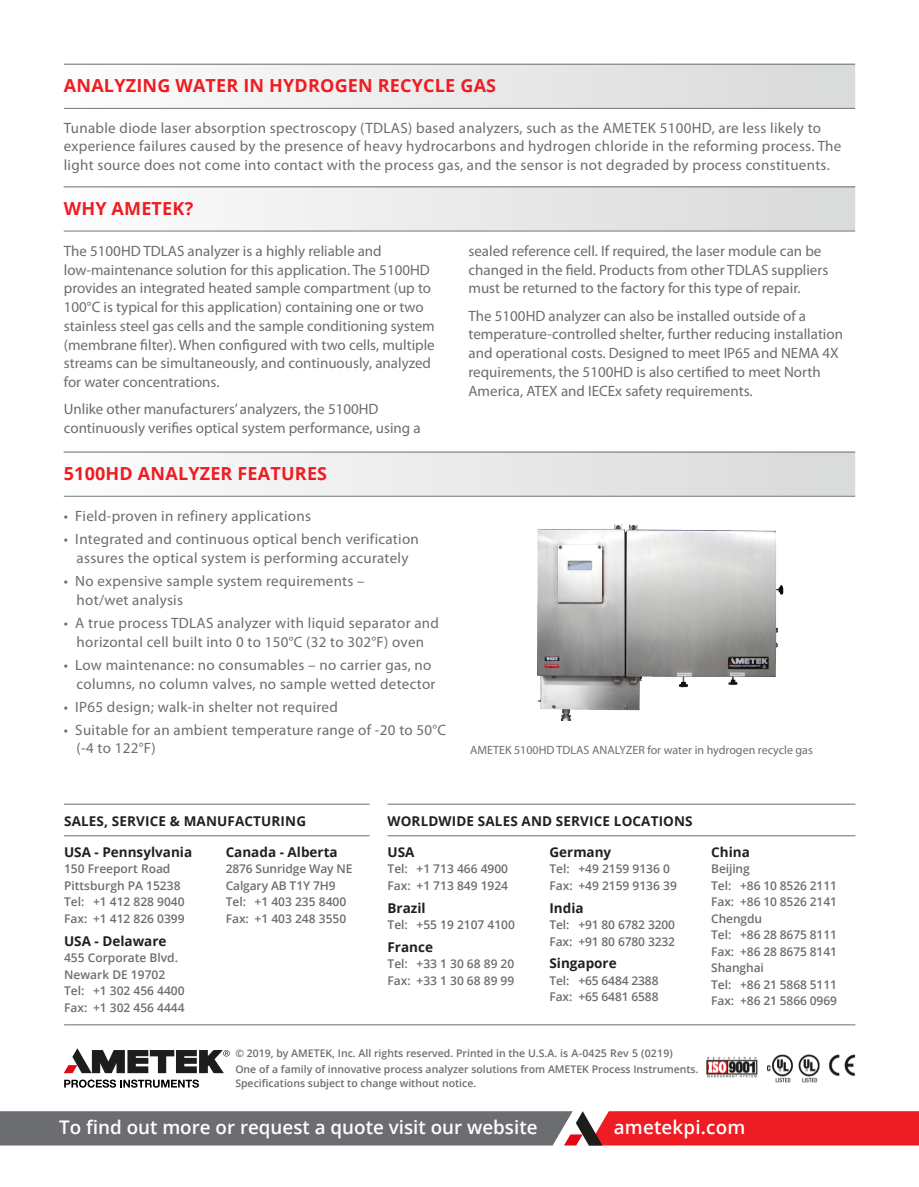
<style>
.page{position:relative;width:919px;height:1187px;background:#fff}
.page>*{position:absolute;margin:0;border:0;box-sizing:border-box;transform-origin:0 0}
.t1{font:600 18.75px "Open Sans";color:#fff}
.t2{font:700 18px "Open Sans";letter-spacing:.01em;color:#ee1d23}
.t3{font:15px/18.8px "Myriad Pro";color:#6c6d70}
.t4{font:15px/18.8px "Myriad Pro";letter-spacing:.02em;color:#6c6d70}
.t5{font:700 13.5px "Open Sans";color:#231f20}
.t6{font:600 12px/16.5px "Open Sans";color:#6c6d70}
.Body_Title{font:12px "Myriad Pro";color:#6c6d70}
.t7{font:600 10.5px/13.5px "Open Sans";color:#6c6d70}
</style>
<div class="page">
<svg style="left:0;top:1111px;width:918px;height:34px;background:#9c5458"></svg>
<hr style="left:64px;top:835px;width:305px;height:1px;background:#6c6d70">
<hr style="left:64px;top:803px;width:305px;height:1px;background:#6c6d70">
<hr style="left:64px;top:1024px;width:791px;height:1px;background:#6c6d70">
<hr style="left:387px;top:835px;width:468px;height:1px;background:#6c6d70">
<hr style="left:387px;top:803px;width:468px;height:1px;background:#6c6d70">
<img style="left:706px;top:1054px;width:150px;height:29px">
<svg style="left:64px;top:1079px;width:135px;height:8px"></svg>
<svg style="left:64px;top:1048px;width:165px;height:25px"></svg>
<hr style="left:64px;top:231px;width:791px;height:1px;background:#6c6d70">
<div style="left:64px;top:186px;width:791px;height:44px;background:linear-gradient(to right,#fdfdfd,#d8d9da)"></div>
<hr style="left:64px;top:186px;width:791px;height:1px;background:#6c6d70">
<hr style="left:64px;top:496px;width:791px;height:1px;background:#6c6d70">
<div style="left:64px;top:451px;width:791px;height:44px;background:linear-gradient(to right,#fdfdfd,#d8d9da)"></div>
<hr style="left:64px;top:451px;width:791px;height:1px;background:#6c6d70">
<img style="left:537px;top:524px;width:247px;height:196px">
<hr style="left:64px;top:108px;width:791px;height:1px;background:#6c6d70">
<div style="left:64px;top:64px;width:791px;height:44px;background:linear-gradient(to right,#fdfdfd,#d8d9da)"></div>
<hr style="left:64px;top:64px;width:791px;height:1px;background:#6c6d70">
<p class="t2" style="left:64px;top:73px;width:433px">ANALYZING WATER IN HYDROGEN RECYCLE GAS</p>
<p class="t4" style="left:64px;top:118px;width:779px">Tunable diode laser absorption spectroscopy (TDLAS) based analyzers, such as the AMETEK 5100HD, are less likely to experience failures caused by the presence of heavy hydrocarbons and hydrogen chloride in the reforming process. The light source does not come into contact with the process gas, and the sensor is not degraded by process constituents.</p>
<p class="t2" style="left:64px;top:195px;width:131px">WHY AMETEK?</p>
<p class="t3" style="left:64px;top:241px;width:372px">The 5100HD TDLAS analyzer is a highly reliable and low-maintenance solution for this application. The 5100HD provides an integrated heated sample compartment (up to 100°C is typical for this application) containing one or two stainless steel gas cells and the sample conditioning system (membrane filter). When configured with two cells, multiple streams can be simultaneously, and continuously, analyzed for water concentrations.</p>
<p class="t3" style="left:64px;top:400px;width:358px">Unlike other manufacturers’ analyzers, the 5100HD continuously verifies optical system performance, using a</p>
<p class="t2" style="left:64px;top:460px;width:265px">5100HD ANALYZER FEATURES</p>
<p class="t4" style="left:64px;top:506px;width:249px">• Field-proven in refinery applications</p>
<p class="t4" style="left:64px;top:529px;width:356px;text-align:center">• Integrated and continuous optical bench verification assures the optical system is performing accurately</p>
<p class="t4" style="left:77px;top:571px;width:290px;text-indent:-13px">• No expensive sample system requirements – hot/wet analysis</p>
<p class="t4" style="left:64px;top:613px;width:376px;text-align:center">• A true process TDLAS analyzer with liquid separator and horizontal cell built into 0 to 150°C (32 to 302°F) oven</p>
<p class="t4" style="left:64px;top:655px;width:373px;text-align:right">• Low maintenance: no consumables – no carrier gas, no columns, no column valves, no sample wetted detector</p>
<p class="t4" style="left:64px;top:697px;width:275px">• IP65 design; walk-in shelter not required</p>
<p class="t4" style="left:77px;top:720px;width:371px;text-indent:-13px">• Suitable for an ambient temperature range of -20 to 50°C (-4 to 122°F)</p>
<p class="t3" style="left:468px;top:241px;width:361px">sealed reference cell. If required, the laser module can be changed in the field. Products from other TDLAS suppliers must be returned to the factory for this type of repair.</p>
<p class="t3" style="left:468px;top:306px;width:376px">The 5100HD analyzer can also be installed outside of a temperature-controlled shelter, further reducing installation and operational costs. Designed to meet IP65 and NEMA 4X requirements, the 5100HD is also certified to meet North America, ATEX and IECEx safety requirements.</p>
<p class="Body_Title" style="left:470px;top:742px;width:344px">AMETEK 5100HD TDLAS ANALYZER for water in hydrogen recycle gas</p>
<p class="t5" style="left:64px;top:811px;width:243px">SALES, SERVICE &amp; MANUFACTURING</p>
<p class="t5" style="left:387px;top:811px;width:307px">WORLDWIDE SALES AND SERVICE LOCATIONS</p>
<p class="t5" style="left:549px;top:842px;width:63px">Germany</p>
<p class="t6" style="left:549px;top:860px;width:129px">Tel: +49 2159 9136 0<br>Fax: +49 2159 9136 39</p>
<p class="t5" style="left:549px;top:898px;width:36px">India</p>
<p class="t6" style="left:549px;top:916px;width:127px">Tel: +91 80 6782 3200<br>Fax: +91 80 6780 3232</p>
<p class="t5" style="left:549px;top:953px;width:69px">Singapore</p>
<p class="t6" style="left:549px;top:972px;width:111px">Tel: +65 6484 2388<br>Fax: +65 6481 6588</p>
<p class="t5" style="left:64px;top:842px;width:130px">USA - Pennsylvania</p>
<p class="t6" style="left:64px;top:860px;width:122px">150 Freeport Road<br>Pittsburgh PA 15238<br>Tel: +1 412 828 9040<br>Fax: +1 412 826 0399</p>
<p class="t5" style="left:64px;top:931px;width:104px">USA - Delaware</p>
<p class="t6" style="left:64px;top:949px;width:122px">455 Corporate Blvd.<br>Newark DE 19702<br>Tel: +1 302 456 4400<br>Fax: +1 302 456 4444</p>
<p class="t5" style="left:226px;top:842px;width:113px">Canada - Alberta</p>
<p class="t6" style="left:226px;top:860px;width:128px">2876 Sunridge Way NE<br>Calgary AB T1Y 7H9<br>Tel: +1 403 235 8400<br>Fax: +1 403 248 3550</p>
<p class="t5" style="left:387px;top:842px;width:28px">USA</p>
<p class="t6" style="left:387px;top:860px;width:122px">Tel: +1 713 466 4900<br>Fax: +1 713 849 1924</p>
<p class="t5" style="left:387px;top:898px;width:40px">Brazil</p>
<p class="t6" style="left:387px;top:916px;width:129px">Tel: +55 19 2107 4100</p>
<p class="t5" style="left:387px;top:937px;width:47px">France</p>
<p class="t6" style="left:387px;top:955px;width:128px">Tel: +33 1 30 68 89 20<br>Fax: +33 1 30 68 89 99</p>
<p class="t5" style="left:711px;top:842px;width:40px">China</p>
<p class="t6" style="left:711px;top:860px;width:127px">Beijing<br>Tel: +86 10 8526 2111<br>Fax: +86 10 8526 2141<br>Chengdu<br>Tel: +86 28 8675 8111<br>Fax: +86 28 8675 8141<br>Shanghai<br>Tel: +86 21 5868 5111<br>Fax: +86 21 5866 0969</p>
<p class="t7" style="left:235px;top:1046px;width:439px">© 2019, by AMETEK, Inc. All rights reserved. Printed in the U.S.A. is A-0425 Rev 5 (0219)</p>
<p class="t7" style="left:235px;top:1062px;width:464px">One of a family of innovative process analyzer solutions from AMETEK Process Instruments.<br>Specifications subject to change without notice.</p>
<p class="t1" style="left:59px;top:1114px;width:480px">To find out more or request a quote visit our website</p>
<p class="t1" style="left:613px;top:1114px;width:133px">ametekpi.com</p>
</div>
